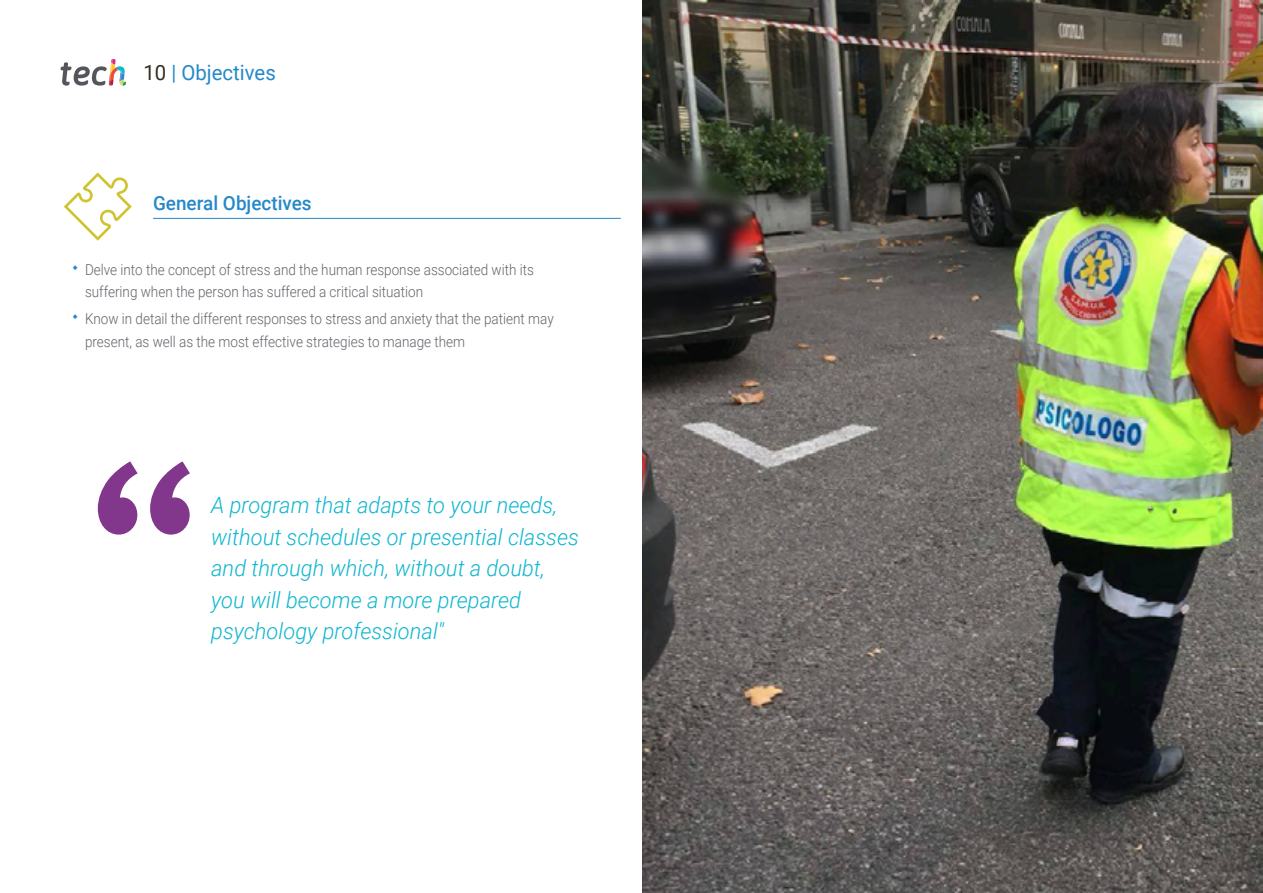
<style>
.page{position:relative;width:1263px;height:893px;background:#fff}
.page>*{position:absolute;margin:0;border:0;box-sizing:border-box;transform-origin:0 0}
.t1{font:italic 300 22.5px/31.5px "Roboto";color:#0fb6cf}
.t2{font:21px "Roboto";color:#2488c9}
.t3{font:500 19.5px "Roboto";color:#2488c9}
.t4{font:300 15px/22.5px "Roboto";color:#61646a;scale:.9 1}
.s1{color:#312e20}
</style>
<div class="page">
<hr style="left:153px;top:218px;width:468px;height:1px;background:#2488c9">
<svg style="left:64px;top:172px;width:68px;height:69px"></svg>
<img style="left:642px;top:0;width:621px;height:893px">
<svg style="left:61px;top:59px;width:65px;height:27px"></svg>
<svg style="left:98px;top:461px;width:92px;height:74px"></svg>
<h2 class="t2" style="left:144px;top:57px;width:134px"><span class="s1">10</span> | Objectives</h2>
<h3 class="t3" style="left:153px;top:189px;width:160px">General Objectives</h3>
<p class="t4" style="left:85px;top:258px;width:500px">Delve into the concept of stress and the human response associated with its suffering when the person has suffered a critical situation</p>
<p class="t4" style="left:85px;top:307px;width:522px">Know in detail the different responses to stress and anxiety that the patient may present, as well as the most effective strategies to manage them</p>
<h1 class="t1" style="left:211px;top:489px;width:369px">A program that adapts to your needs, without schedules or presential classes and through which, without a doubt, you will become a more prepared psychology professional"</h1>
</div>
